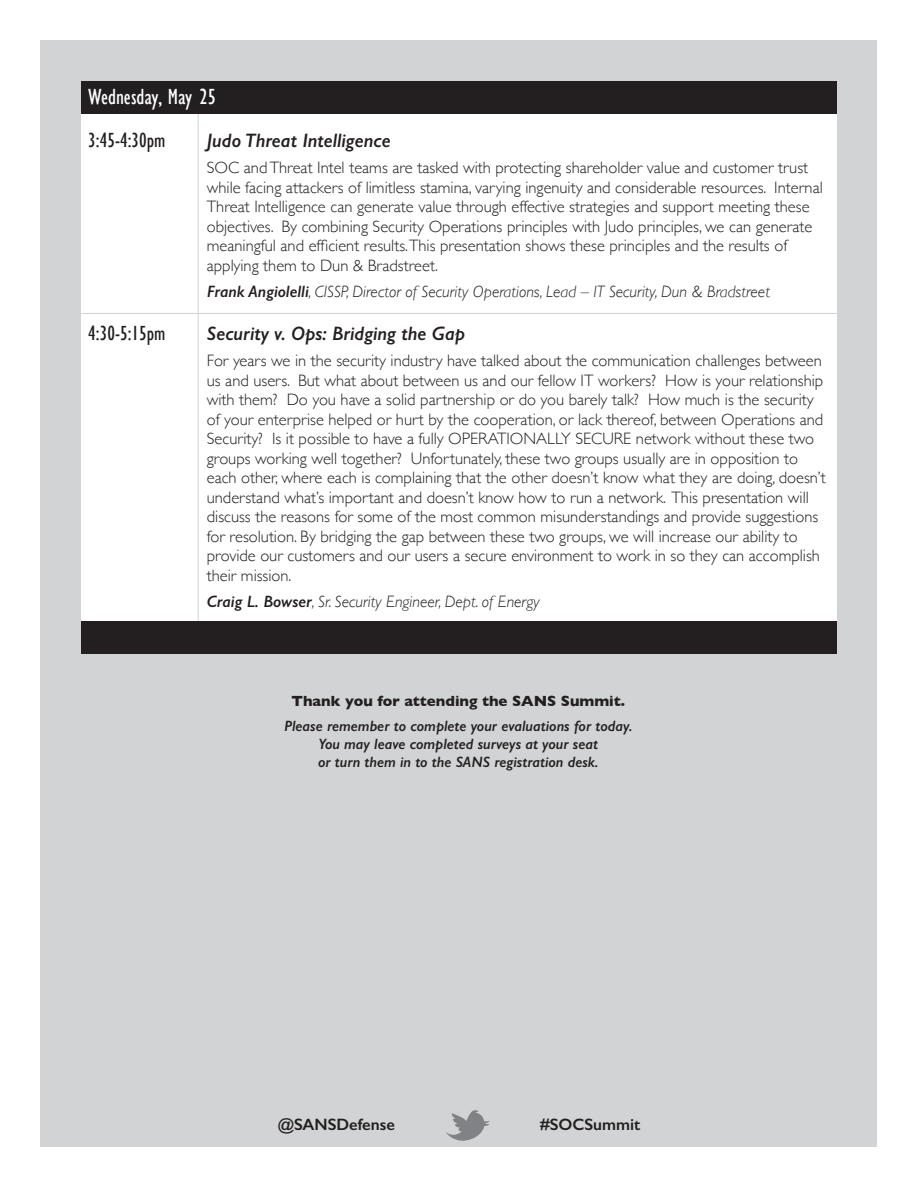
<style>
.page{position:relative;width:918px;height:1188px;background:#fff}
.page>*{position:absolute;margin:0;border:0;box-sizing:border-box;transform-origin:0 0}
.t1{font:condensed 22.5px "Gill Sans";color:#fff}
.t2{font:condensed 21px "Gill Sans";color:#231f20}
.t3{font:italic 600 19.5px "Gill Sans";color:#231f20}
.t4{font:300 16.5px/19.5px "Gill Sans";color:#231f20}
.t5{font:italic 300 16.5px "Gill Sans";color:#231f20}
.t6{font:600 16.5px "Gill Sans";color:#231f20}
.t7{font:italic 600 15px/18px "Gill Sans";color:#231f20;text-align:center}
.t8{font:700 15px "Gill Sans";color:#231f20}
.s1{font-weight:600}
</style>
<div class="page">
<div style="left:40px;top:40px;width:838px;height:1108px;background:#d1d3d4"></div>
<div style="left:81px;top:92px;width:756px;height:529px;background:#fff"></div>
<div style="left:81px;top:81px;width:756px;height:33px;background:#231f20"></div>
<div style="left:81px;top:621px;width:756px;height:33px;background:#231f20"></div>
<hr style="left:198px;top:114px;width:1px;height:507px;background:#d1d3d4">
<svg style="left:446px;top:1110px;width:44px;height:31px"></svg>
<hr style="left:81px;top:313px;width:756px;height:1px;background:#d1d3d4">
<h1 class="t1" style="left:88px;top:85px;width:129px">Wednesday, May 25</h1>
<p class="t2" style="left:88px;top:129px;width:79px">3:45-4:30pm</p>
<p class="t3" style="left:207px;top:129px;width:185px">Judo Threat Intelligence</p>
<p class="t4" style="left:207px;top:157px;width:618px">SOC and Threat Intel teams are tasked with protecting shareholder value and customer trust while facing attackers of limitless stamina, varying ingenuity and considerable resources. Internal Threat Intelligence can generate value through effective strategies and support meeting these objectives. By combining Security Operations principles with Judo principles, we can generate meaningful and efficient results.This presentation shows these principles and the results of applying them to Dun &amp; Bradstreet.</p>
<p class="t5" style="left:207px;top:282px;width:565px"><span class="s1">Frank Angiolelli</span>, CISSP, Director of Security Operations, Lead – IT Security, Dun &amp; Bradstreet</p>
<p class="t2" style="left:88px;top:322px;width:79px">4:30-5:15pm</p>
<p class="t3" style="left:207px;top:321px;width:260px">Security v. Ops: Bridging the Gap</p>
<p class="t4" style="left:207px;top:350px;width:621px">For years we in the security industry have talked about the communication challenges between us and users. But what about between us and our fellow IT workers? How is your relationship with them? Do you have a solid partnership or do you barely talk? How much is the security of your enterprise helped or hurt by the cooperation, or lack thereof, between Operations and Security? Is it possible to have a fully OPERATIONALLY SECURE network without these two groups working well together? Unfortunately, these two groups usually are in opposition to each other, where each is complaining that the other doesn’t know what they are doing, doesn’t understand what’s important and doesn’t know how to run a network. This presentation will discuss the reasons for some of the most common misunderstandings and provide suggestions for resolution. By bridging the gap between these two groups, we will increase our ability to provide our customers and our users a secure environment to work in so they can accomplish their mission.</p>
<p class="t5" style="left:207px;top:592px;width:334px"><span class="s1">Craig L. Bowser</span>, Sr. Security Engineer, Dept. of Energy</p>
<p class="t8" style="left:291px;top:689px;width:335px">Thank you for attending the SANS Summit.</p>
<p class="t7" style="left:284px;top:716px;width:350px">Please remember to complete your evaluations for today.<br>You may leave completed surveys at your seat<br>or turn them in to the SANS registration desk.</p>
<p class="t6" style="left:278px;top:1115px;width:119px">@SANSDefense</p>
<p class="t6" style="left:540px;top:1115px;width:102px">#SOCSummit</p>
</div>
